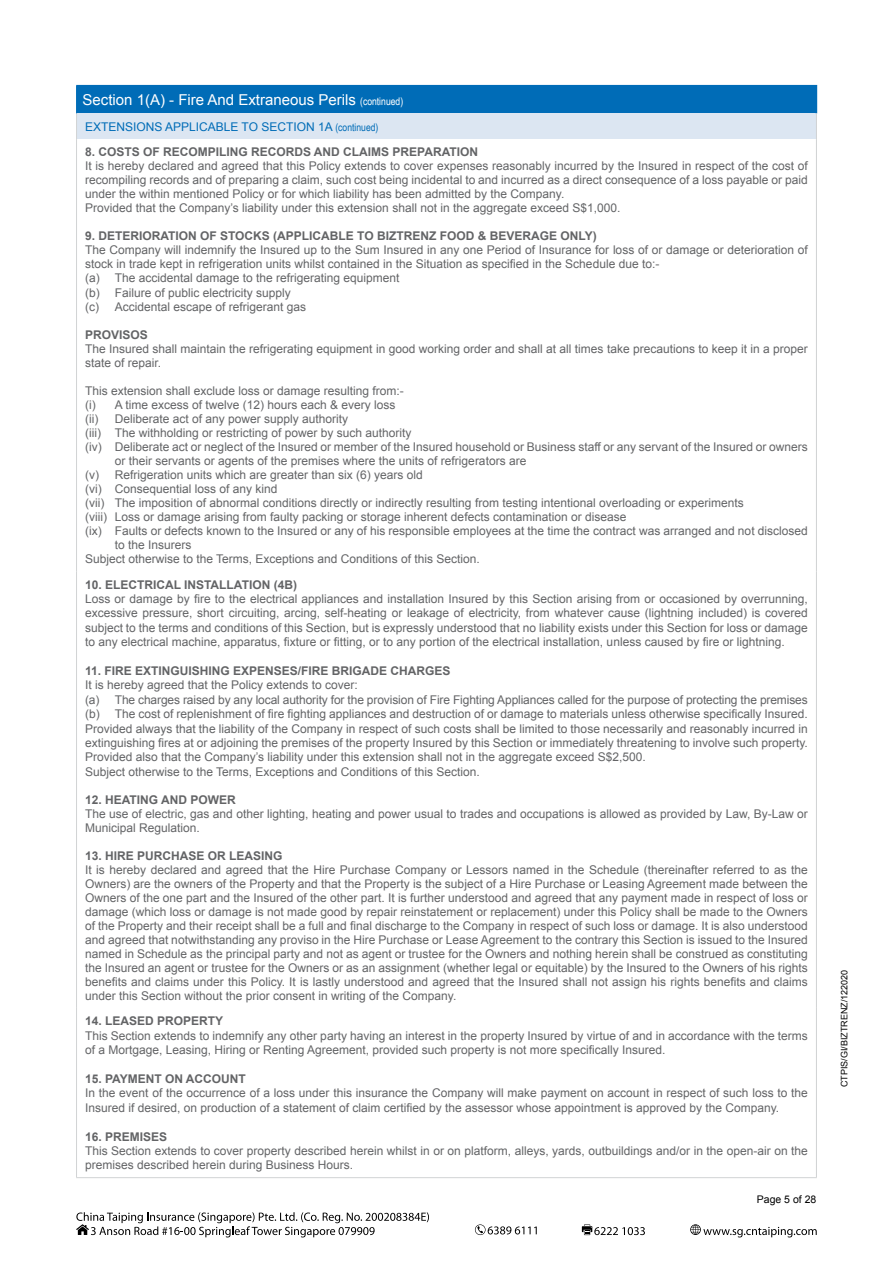
<style>
.page{position:relative;width:893px;height:1263px;background:#fff}
.page>*{position:absolute;margin:0;border:0;box-sizing:border-box;transform-origin:0 0}
.t1{font:15px "Arial";color:#fff}
.t2{font:12px/14px "Arial";color:#636466}
.t3{font:700 12px "Arial";color:#636466}
.t4{font:12px "Arial";color:#006cb7}
.t5{font:10.5px "Arial";color:#000}
.t6{font:9px "Arial";color:#000}
.s1{font-family:"Arial Narrow";font-size:10.5px}
</style>
<div class="page">
<svg style="left:475px;top:1224px;width:62px;height:11px"></svg>
<svg style="left:582px;top:1224px;width:63px;height:11px"></svg>
<svg style="left:690px;top:1224px;width:127px;height:13px"></svg>
<svg style="left:76px;top:1212px;width:353px;height:25px"></svg>
<div style="left:77px;top:85px;width:739px;height:28px;background:#006cb7"></div>
<div style="left:77px;top:113px;width:739px;height:26px;background:#dce6f2"></div>
<svg style="left:816px;top:86px;width:1px;height:53px"></svg>
<hr style="left:76px;top:139px;width:1px;height:432px;background:#d1d3d4">
<hr style="left:816px;top:139px;width:1px;height:432px;background:#d1d3d4">
<hr style="left:76px;top:571px;width:1px;height:437px;background:#d1d3d4">
<hr style="left:816px;top:571px;width:1px;height:437px;background:#d1d3d4">
<hr style="left:76px;top:1008px;width:1px;height:169px;background:#d1d3d4">
<hr style="left:816px;top:1008px;width:1px;height:169px;background:#d1d3d4">
<hr style="left:76px;top:85px;width:741px;height:1px;background:#006cb7">
<svg style="left:76px;top:86px;width:1px;height:53px"></svg>
<hr style="left:76px;top:1177px;width:741px;height:1px;background:#d1d3d4">
<p class="t1" style="left:83px;top:90px;width:322px">Section 1(A) - Fire And Extraneous Perils <span class="s1">(continued)</span></p>
<p class="t4" style="left:85px;top:119px;width:295px">EXTENSIONS APPLICABLE TO SECTION 1A <span class="s1">(continued)</span></p>
<p class="t3" style="left:85px;top:144px;width:395px">8. COSTS OF RECOMPILING RECORDS AND CLAIMS PREPARATION</p>
<p class="t2" style="left:85px;top:159px;width:724px">It is hereby declared and agreed that this Policy extends to cover expenses reasonably incurred by the Insured in respect of the cost of recompiling records and of preparing a claim, such cost being incidental to and incurred as a direct consequence of a loss payable or paid under the within mentioned Policy or for which liability has been admitted by the Company.<br>Provided that the Company’s liability under this extension shall not in the aggregate exceed S$1,000.</p>
<p class="t3" style="left:85px;top:228px;width:513px">9. DETERIORATION OF STOCKS (APPLICABLE TO BIZTRENZ FOOD &amp; BEVERAGE ONLY)</p>
<p class="t2" style="left:85px;top:243px;width:724px">The Company will indemnify the Insured up to the Sum Insured in any one Period of Insurance for loss of or damage or deterioration of stock in trade kept in refrigeration units whilst contained in the Situation as specified in the Schedule due to:-<br>(a) The accidental damage to the refrigerating equipment<br>(b) Failure of public electricity supply<br>(c) Accidental escape of refrigerant gas</p>
<p class="t3" style="left:85px;top:326px;width:64px">PROVISOS</p>
<p class="t2" style="left:85px;top:342px;width:724px;line-height:14.4px">The Insured shall maintain the refrigerating equipment in good working order and shall at all times take precautions to keep it in a proper state of repair.</p>
<p class="t2" style="left:85px;top:384px;width:320px">This extension shall exclude loss or damage resulting from:- (i) A time excess of twelve (12) hours each &amp; every loss (ii)</p>
<p class="t2" style="left:115px;top:412px;width:235px">Deliberate act of any power supply authority</p>
<p class="t2" style="left:85px;top:426px;width:328px">(iii) The withholding or restricting of power by such authority</p>
<p class="t2" style="left:85px;top:440px;width:724px">(iv) Deliberate act or neglect of the Insured or member of the Insured household or Business staff or any servant of the Insured or owners</p>
<p class="t2" style="left:115px;top:454px;width:413px">or their servants or agents of the premises where the units of refrigerators are</p>
<p class="t2" style="left:85px;top:468px;width:339px">(v) Refrigeration units which are greater than six (6) years old</p>
<p class="t2" style="left:85px;top:482px;width:194px">(vi) Consequential loss of any kind</p>
<p class="t2" style="left:85px;top:496px;width:660px">(vii) The imposition of abnormal conditions directly or indirectly resulting from testing intentional overloading or experiments</p>
<p class="t2" style="left:85px;top:510px;width:543px">(viii) Loss or damage arising from faulty packing or storage inherent defects contamination or disease</p>
<p class="t2" style="left:85px;top:524px;width:724px">(ix) Faults or defects known to the Insured or any of his responsible employees at the time the contract was arranged and not disclosed</p>
<p class="t2" style="left:115px;top:538px;width:78px">to the Insurers</p>
<p class="t2" style="left:85px;top:552px;width:396px">Subject otherwise to the Terms, Exceptions and Conditions of this Section.</p>
<p class="t3" style="left:85px;top:576px;width:214px">10. ELECTRICAL INSTALLATION (4B)</p>
<p class="t2" style="left:85px;top:592px;width:724px;line-height:14.4px;text-align:justify">Loss or damage by fire to the electrical appliances and installation Insured by this Section arising from or occasioned by overrunning, excessive pressure, short circuiting, arcing, self-heating or leakage of electricity, from whatever cause (lightning included) is covered subject to the terms and conditions of this Section, but is expressly understood that no liability exists under this Section for loss or damage to any electrical machine, apparatus, fixture or fitting, or to any portion of the electrical installation, unless caused by fire or lightning.</p>
<p class="t3" style="left:85px;top:663px;width:367px">11. FIRE EXTINGUISHING EXPENSES/FIRE BRIGADE CHARGES</p>
<p class="t2" style="left:85px;top:678px;width:724px;line-height:14.4px">It is hereby agreed that the Policy extends to cover:<br>(a) The charges raised by any local authority for the provision of Fire Fighting Appliances called for the purpose of protecting the premises (b) The cost of replenishment of fire fighting appliances and destruction of or damage to materials unless otherwise specifically Insured.<br>Provided always that the liability of the Company in respect of such costs shall be limited to those necessarily and reasonably incurred in extinguishing fires at or adjoining the premises of the property Insured by this Section or immediately threatening to involve such property.<br>Provided also that the Company’s liability under this extension shall not in the aggregate exceed S$2,500.<br>Subject otherwise to the Terms, Exceptions and Conditions of this Section.</p>
<p class="t3" style="left:85px;top:792px;width:152px">12. HEATING AND POWER</p>
<p class="t2" style="left:85px;top:807px;width:724px">The use of electric, gas and other lighting, heating and power usual to trades and occupations is allowed as provided by Law, By-Law or<br>Municipal Regulation.</p>
<p class="t3" style="left:85px;top:848px;width:199px">13. HIRE PURCHASE OR LEASING</p>
<p class="t2" style="left:85px;top:863px;width:724px;text-align:justify">It is hereby declared and agreed that the Hire Purchase Company or Lessors named in the Schedule (thereinafter referred to as the Owners) are the owners of the Property and that the Property is the subject of a Hire Purchase or Leasing Agreement made between the Owners of the one part and the Insured of the other part. It is further understood and agreed that any payment made in respect of loss or damage (which loss or damage is not made good by repair reinstatement or replacement) under this Policy shall be made to the Owners of the Property and their receipt shall be a full and final discharge to the Company in respect of such loss or damage. It is also understood and agreed that notwithstanding any proviso in the Hire Purchase or Lease Agreement to the contrary this Section is issued to the Insured named in Schedule as the principal party and not as agent or trustee for the Owners and nothing herein shall be construed as constituting the Insured an agent or trustee for the Owners or as an assignment (whether legal or equitable) by the Insured to the Owners of his rights benefits and claims under this Policy. It is lastly understood and agreed that the Insured shall not assign his rights benefits and claims under this Section without the prior consent in writing of the Company.</p>
<p class="t3" style="left:85px;top:1013px;width:140px">14. LEASED PROPERTY</p>
<p class="t2" style="left:85px;top:1028px;width:724px;line-height:14.4px">This Section extends to indemnify any other party having an interest in the property Insured by virtue of and in accordance with the terms of a Mortgage, Leasing, Hiring or Renting Agreement, provided such property is not more specifically Insured.</p>
<p class="t3" style="left:85px;top:1071px;width:162px">15. PAYMENT ON ACCOUNT</p>
<p class="t2" style="left:85px;top:1086px;width:724px;line-height:14.4px">In the event of the occurrence of a loss under this insurance the Company will make payment on account in respect of such loss to the<br>Insured if desired, on production of a statement of claim certified by the assessor whose appointment is approved by the Company.</p>
<p class="t3" style="left:85px;top:1128px;width:84px">16. PREMISES</p>
<p class="t2" style="left:85px;top:1144px;width:724px;line-height:14.4px">This Section extends to cover property described herein whilst in or on platform, alleys, yards, outbuildings and/or in the open-air on the premises described herein during Business Hours.</p>
<p class="t5" style="left:757px;top:1192px;width:61px">Page 5 of 28</p>
<p class="t6" style="left:839px;top:1087px;width:119px;rotate:-90deg">CTPIS/GI/BIZTRENZ/122020</p>
</div>
